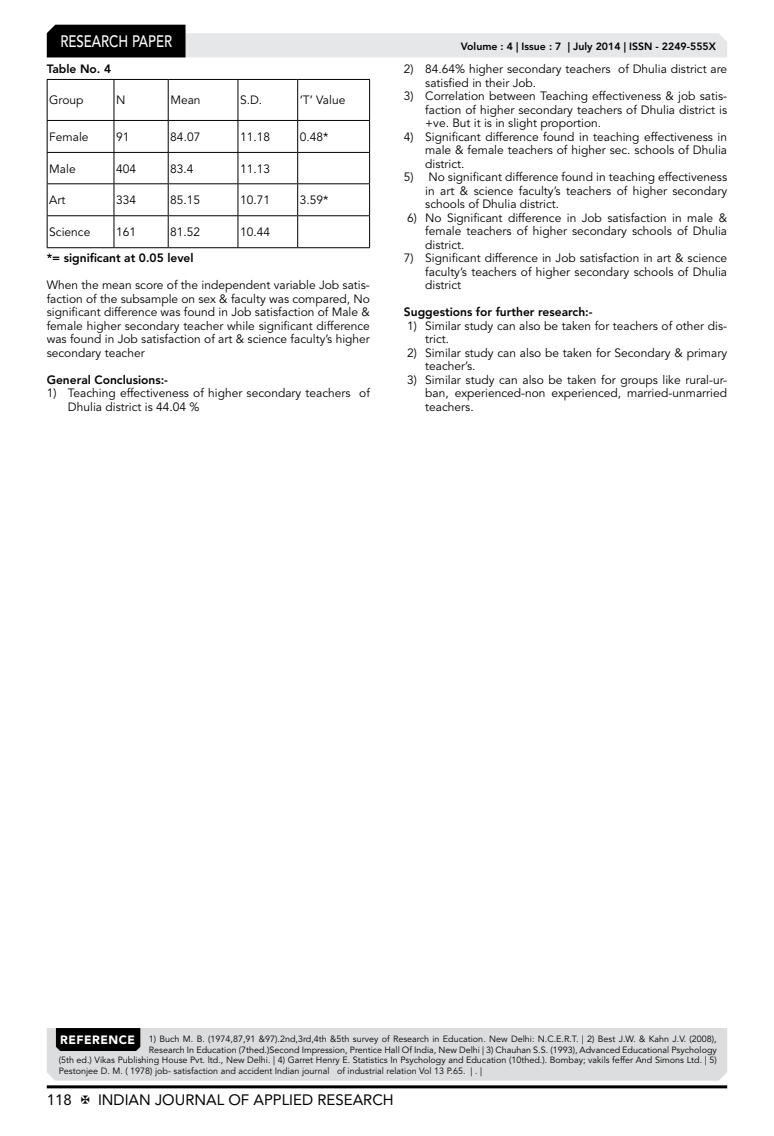
<style>
.page{position:relative;width:774px;height:1136px;background:#fff}
.page>*{position:absolute;margin:0;border:0;box-sizing:border-box;transform-origin:0 0}
.t1{font:500 16.5px "Avenir LT Std";color:#fff;scale:.8 1}
.t2{font:15px "Avenir LT Std";color:#000}
.t3{font:12px/13.5px "Avenir LT Std";color:#000;text-align:justify}
.t4{font:800 12px "Avenir LT Std";color:#000}
.t5{font:800 10.5px "Avenir LT Std";color:#000}
.t6{font:9px "Avenir LT Std";color:#000}
.s1{font-weight:900;font-size:12px;color:#fff}
</style>
<div class="page">
<hr style="left:47px;top:1085px;width:680px;height:3px;background:#000">
<svg style="left:47px;top:25px;width:680px;height:32px"></svg>
<div style="left:47px;top:1028px;width:680px;height:52px;background:#dcddde"></div>
<div style="left:56px;top:1028px;width:84px;height:22px;background:#000"></div>
<svg style="left:48px;top:80px;width:321px;height:167px"></svg>
<hr style="left:114px;top:80px;width:1px;height:40px;background:#000">
<hr style="left:168px;top:80px;width:1px;height:40px;background:#000">
<hr style="left:238px;top:80px;width:1px;height:40px;background:#000">
<hr style="left:297px;top:80px;width:1px;height:40px;background:#000">
<hr style="left:369px;top:80px;width:1px;height:40px;background:#000">
<hr style="left:47px;top:120px;width:67px;height:1px;background:#000">
<hr style="left:114px;top:120px;width:54px;height:1px;background:#000">
<hr style="left:114px;top:121px;width:1px;height:31px;background:#000">
<hr style="left:168px;top:120px;width:70px;height:1px;background:#000">
<hr style="left:168px;top:121px;width:1px;height:31px;background:#000">
<hr style="left:238px;top:120px;width:60px;height:1px;background:#000">
<hr style="left:238px;top:121px;width:1px;height:31px;background:#000">
<hr style="left:298px;top:120px;width:72px;height:1px;background:#000">
<hr style="left:297px;top:121px;width:1px;height:31px;background:#000">
<hr style="left:369px;top:121px;width:1px;height:31px;background:#000">
<hr style="left:47px;top:152px;width:67px;height:1px;background:#000">
<hr style="left:114px;top:152px;width:54px;height:1px;background:#000">
<hr style="left:114px;top:153px;width:1px;height:30px;background:#000">
<hr style="left:168px;top:152px;width:70px;height:1px;background:#000">
<hr style="left:168px;top:153px;width:1px;height:30px;background:#000">
<hr style="left:238px;top:152px;width:60px;height:1px;background:#000">
<hr style="left:238px;top:153px;width:1px;height:30px;background:#000">
<hr style="left:298px;top:152px;width:72px;height:1px;background:#000">
<hr style="left:297px;top:153px;width:1px;height:30px;background:#000">
<hr style="left:369px;top:153px;width:1px;height:30px;background:#000">
<hr style="left:47px;top:183px;width:67px;height:1px;background:#000">
<hr style="left:114px;top:183px;width:54px;height:1px;background:#000">
<hr style="left:114px;top:184px;width:1px;height:31px;background:#000">
<hr style="left:168px;top:183px;width:70px;height:1px;background:#000">
<hr style="left:168px;top:184px;width:1px;height:31px;background:#000">
<hr style="left:238px;top:183px;width:60px;height:1px;background:#000">
<hr style="left:238px;top:184px;width:1px;height:31px;background:#000">
<hr style="left:298px;top:183px;width:72px;height:1px;background:#000">
<hr style="left:297px;top:184px;width:1px;height:31px;background:#000">
<hr style="left:369px;top:184px;width:1px;height:31px;background:#000">
<hr style="left:47px;top:215px;width:67px;height:1px;background:#000">
<hr style="left:114px;top:215px;width:54px;height:1px;background:#000">
<hr style="left:114px;top:216px;width:1px;height:31px;background:#000">
<hr style="left:168px;top:215px;width:70px;height:1px;background:#000">
<hr style="left:168px;top:216px;width:1px;height:31px;background:#000">
<hr style="left:238px;top:215px;width:60px;height:1px;background:#000">
<hr style="left:238px;top:216px;width:1px;height:31px;background:#000">
<hr style="left:298px;top:215px;width:72px;height:1px;background:#000">
<hr style="left:297px;top:216px;width:1px;height:31px;background:#000">
<hr style="left:369px;top:216px;width:1px;height:31px;background:#000">
<hr style="left:47px;top:79px;width:67px;height:1px;background:#000">
<hr style="left:47px;top:80px;width:1px;height:40px;background:#000">
<hr style="left:114px;top:79px;width:54px;height:1px;background:#000">
<hr style="left:168px;top:79px;width:70px;height:1px;background:#000">
<hr style="left:238px;top:79px;width:60px;height:1px;background:#000">
<hr style="left:298px;top:79px;width:72px;height:1px;background:#000">
<hr style="left:47px;top:121px;width:1px;height:31px;background:#000">
<hr style="left:47px;top:153px;width:1px;height:30px;background:#000">
<hr style="left:47px;top:184px;width:1px;height:31px;background:#000">
<hr style="left:47px;top:216px;width:1px;height:31px;background:#000">
<hr style="left:47px;top:247px;width:67px;height:1px;background:#000">
<hr style="left:114px;top:247px;width:54px;height:1px;background:#000">
<hr style="left:168px;top:247px;width:70px;height:1px;background:#000">
<hr style="left:238px;top:247px;width:60px;height:1px;background:#000">
<hr style="left:298px;top:247px;width:72px;height:1px;background:#000">
<h1 class="t1" style="left:60px;top:32px;width:139px">RESEARCH PAPER</h1>
<p class="t4" style="left:47px;top:62px;width:66px">Table No. 4</p>
<p class="t3" style="left:49px;top:94px;width:36px">Group</p>
<p class="t3" style="left:116px;top:94px;width:11px">N</p>
<p class="t3" style="left:170px;top:94px;width:32px">Mean</p>
<p class="t3" style="left:240px;top:94px;width:24px">S.D.</p>
<p class="t3" style="left:300px;top:94px;width:47px">‘T’ Value</p>
<p class="t3" style="left:49px;top:130px;width:41px">Female</p>
<p class="t3" style="left:116px;top:130px;width:15px">91</p>
<p class="t3" style="left:170px;top:130px;width:32px">84.07</p>
<p class="t3" style="left:240px;top:130px;width:32px">11.18</p>
<p class="t3" style="left:300px;top:130px;width:30px">0.48*</p>
<p class="t3" style="left:49px;top:162px;width:28px">Male</p>
<p class="t3" style="left:116px;top:162px;width:22px">404</p>
<p class="t3" style="left:170px;top:162px;width:25px">83.4</p>
<p class="t3" style="left:240px;top:162px;width:32px">11.13</p>
<p class="t3" style="left:49px;top:194px;width:18px">Art</p>
<p class="t3" style="left:116px;top:194px;width:22px">334</p>
<p class="t3" style="left:170px;top:194px;width:32px">85.15</p>
<p class="t3" style="left:240px;top:194px;width:32px">10.71</p>
<p class="t3" style="left:300px;top:194px;width:30px">3.59*</p>
<p class="t3" style="left:49px;top:226px;width:43px">Science</p>
<p class="t3" style="left:116px;top:226px;width:22px">161</p>
<p class="t3" style="left:170px;top:226px;width:32px">81.52</p>
<p class="t3" style="left:240px;top:226px;width:32px">10.44</p>
<p class="t4" style="left:47px;top:251px;width:148px">*= significant at 0.05 level</p>
<p class="t3" style="left:47px;top:278px;width:325px">When the mean score of the independent variable Job satis&shy;faction of the subsample on sex &amp; faculty was compared, No significant difference was found in Job satisfaction of Male &amp; female higher secondary teacher while significant difference was found in Job satisfaction of art &amp; science faculty’s higher secondary teacher</p>
<p class="t4" style="left:47px;top:372px;width:123px">General Conclusions:-</p>
<p class="t3" style="left:68px;top:386px;width:303px;text-indent:-21px">1) Teaching effectiveness of higher secondary teachers of<br>Dhulia district is 44.04 %</p>
<p class="t5" style="left:461px;top:41px;width:257px">Volume : 4 | Issue : 7 | July 2014 | ISSN - 2249-555X</p>
<p class="t3" style="left:425px;top:62px;width:303px;text-indent:-21px">2) 84.64% higher secondary teachers of Dhulia district are satisfied in their Job.</p>
<p class="t3" style="left:425px;top:89px;width:303px;text-indent:-21px">3) Correlation between Teaching effectiveness &amp; job satis&shy;faction of higher secondary teachers of Dhulia district is +ve. But it is in slight proportion.</p>
<p class="t3" style="left:425px;top:130px;width:303px;text-indent:-21px">4) Significant difference found in teaching effectiveness in male &amp; female teachers of higher sec. schools of Dhulia district.</p>
<p class="t3" style="left:425px;top:170px;width:303px;text-indent:-21px">5) No significant difference found in teaching effectiveness in art &amp; science faculty’s teachers of higher secondary schools of Dhulia district.</p>
<p class="t3" style="left:425px;top:211px;width:303px;text-indent:-18px">6) No Significant difference in Job satisfaction in male &amp; female teachers of higher secondary schools of Dhulia district.</p>
<p class="t3" style="left:425px;top:251px;width:303px;text-indent:-21px">7) Significant difference in Job satisfaction in art &amp; science faculty’s teachers of higher secondary schools of Dhulia district</p>
<p class="t4" style="left:404px;top:305px;width:190px">Suggestions for further research:-</p>
<p class="t3" style="left:425px;top:319px;width:303px;text-indent:-18px">1) Similar study can also be taken for teachers of other dis&shy;trict.</p>
<p class="t3" style="left:425px;top:346px;width:303px;text-indent:-18px">2) Similar study can also be taken for Secondary &amp; primary teacher’s.</p>
<p class="t3" style="left:425px;top:373px;width:303px;text-indent:-18px">3) Similar study can also be taken for groups like rural-ur&shy;ban, experienced-non experienced, married-unmarried teachers.</p>
<p class="t6" style="left:60px;top:1033px;width:658px"><span class="s1">REFERENCE</span> 1) Buch M. B. (1974,87,91 &amp;97).2nd,3rd,4th &amp;5th survey of Research in Education. New Delhi: N.C.E.R.T. | 2) Best J.W. &amp; Kahn J.V. (2008),</p>
<p class="t6" style="left:149px;top:1044px;width:569px">Research In Education (7thed.)Second Impression, Prentice Hall Of India, New Delhi | 3) Chauhan S.S. (1993), Advanced Educational Psychology</p>
<p class="t6" style="left:59px;top:1054px;width:659px">(5th ed.) Vikas Publishing House Pvt. ltd., New Delhi. | 4) Garret Henry E. Statistics In Psychology and Education (10thed.). Bombay; vakils feffer And Simons Ltd. | 5)</p>
<p class="t6" style="left:59px;top:1065px;width:425px">Pestonjee D. M. ( 1978) job- satisfaction and accident Indian journal of industrial relation Vol 13 P.65. | . |</p>
<p class="t2" style="left:47px;top:1090px;width:27px">118</p>
<p class="t2" style="left:98px;top:1090px;width:297px">INDIAN JOURNAL OF APPLIED RESEARCH</p>
</div>
